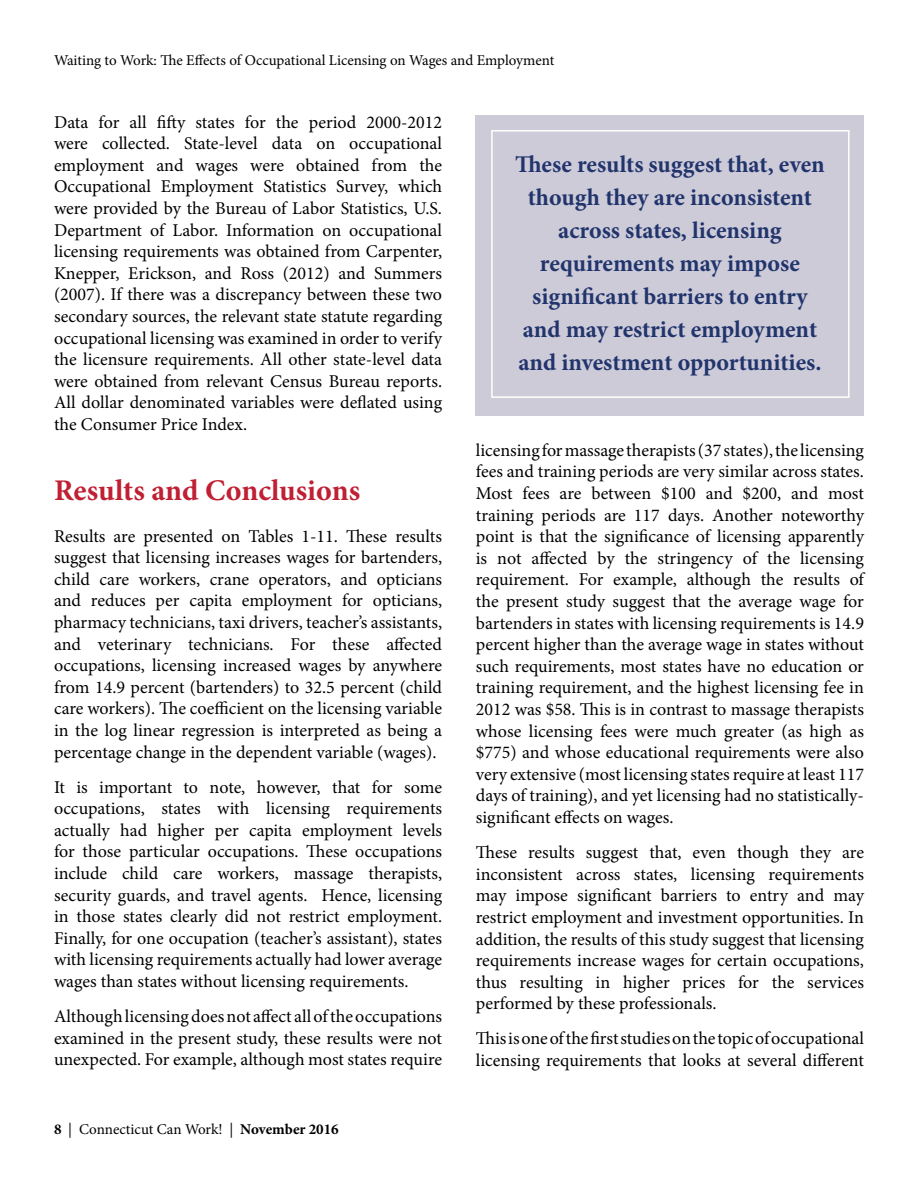
<style>
.page{position:relative;width:918px;height:1188px;background:#fff}
.page>*{position:absolute;margin:0;border:0;box-sizing:border-box;transform-origin:0 0}
.t1{font:700 30px "Minion Pro";color:#c02033}
.t2{font:700 24px/33px "Minion Pro";color:#21346c;text-align:center}
.t3{font:18px/21.6px "Minion Pro";color:#000;text-align:justify}
.t4{font:15px "Minion Pro";letter-spacing:-.005em;color:#000}
.s1{font-weight:700}
</style>
<div class="page">
<div style="left:476px;top:115px;width:388px;height:301px;background:#cdcbd8"></div>
<div style="left:491px;top:130px;width:359px;height:268px;border:2px solid #fff"></div>
<p class="t4" style="left:54px;top:50px;width:502px">Waiting to Work: The Effects of Occupational Licensing on Wages and Employment</p>
<p class="t3" style="left:54px;top:111px;width:390px">Data for all fifty states for the period 2000-2012 were collected. State-level data on occupational employment and wages were obtained from the Occupational Employment Statistics Survey, which were provided by the Bureau of Labor Statistics, U.S.<br>Department of Labor. Information on occupational licensing requirements was obtained from Carpenter, Knepper, Erickson, and Ross (2012) and Summers (2007). If there was a discrepancy between these two secondary sources, the relevant state statute regarding occupational licensing was examined in order to verify the licensure requirements. All other state-level data were obtained from relevant Census Bureau reports.<br>All dollar denominated variables were deflated using the Consumer Price Index.</p>
<h1 class="t1" style="left:54px;top:469px;width:308px">Results and Conclusions</h1>
<p class="t3" style="left:54px;top:525px;width:390px">Results are presented on Tables 1-11. These results suggest that licensing increases wages for bartenders, child care workers, crane operators, and opticians and reduces per capita employment for opticians, pharmacy technicians, taxi drivers, teacher’s assistants, and veterinary technicians. For these affected occupations, licensing increased wages by anywhere from 14.9 percent (bartenders) to 32.5 percent (child care workers). The coefficient on the licensing variable in the log linear regression is interpreted as being a percentage change in the dependent variable (wages).</p>
<p class="t3" style="left:54px;top:776px;width:390px">It is important to note, however, that for some occupations, states with licensing requirements actually had higher per capita employment levels for those particular occupations. These occupations include child care workers, massage therapists, security guards, and travel agents. Hence, licensing in those states clearly did not restrict employment.<br>Finally, for one occupation (teacher’s assistant), states with licensing requirements actually had lower average wages than states without licensing requirements.</p>
<p class="t3" style="left:54px;top:1006px;width:390px">Although licensing does not affect all of the occupations examined in the present study, these results were not unexpected. For example, although most states require</p>
<p class="t4" style="left:54px;top:1119px;width:286px"><span class="s1">8</span> | Connecticut Can Work! | <span class="s1">November 2016</span></p>
<h2 class="t2" style="left:515px;top:148px;width:311px">These results suggest that, even though they are inconsistent across states, licensing requirements may impose significant barriers to entry and may restrict employment and investment opportunities.</h2>
<p class="t3" style="left:476px;top:439px;width:390px">licensing for massage therapists (37 states), the licensing fees and training periods are very similar across states.<br>Most fees are between $100 and $200, and most training periods are 117 days. Another noteworthy point is that the significance of licensing apparently is not affected by the stringency of the licensing requirement. For example, although the results of the present study suggest that the average wage for bartenders in states with licensing requirements is 14.9 percent higher than the average wage in states without such requirements, most states have no education or training requirement, and the highest licensing fee in 2012 was $58. This is in contrast to massage therapists whose licensing fees were much greater (as high as $775) and whose educational requirements were also very extensive (most licensing states require at least 117 days of training), and yet licensing had no statistically&shy;significant effects on wages.</p>
<p class="t3" style="left:476px;top:842px;width:390px">These results suggest that, even though they are inconsistent across states, licensing requirements may impose significant barriers to entry and may restrict employment and investment opportunities. In addition, the results of this study suggest that licensing requirements increase wages for certain occupations, thus resulting in higher prices for the services performed by these professionals.</p>
<p class="t3" style="left:476px;top:1028px;width:390px">This is one of the first studies on the topic of occupational licensing requirements that looks at several different</p>
</div>
